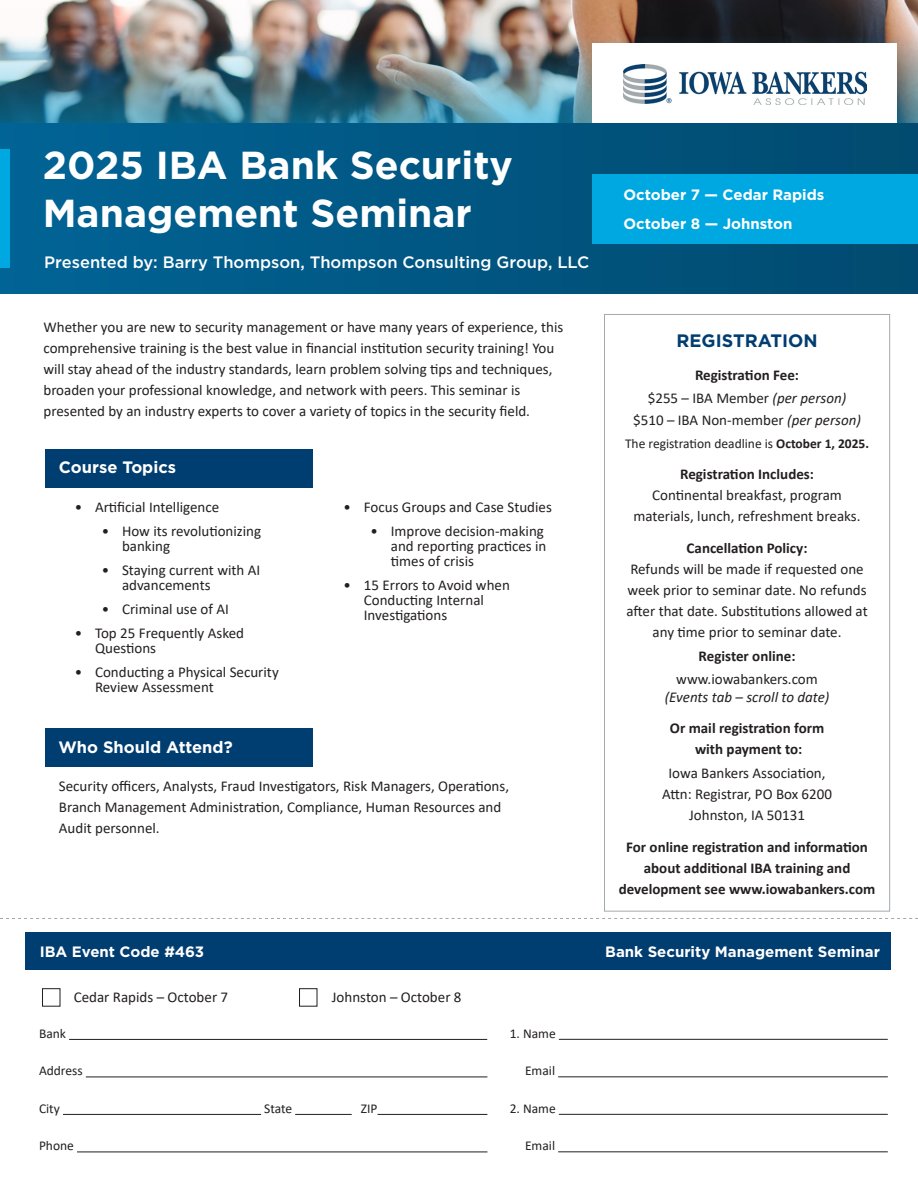
<style>
.page{position:relative;width:918px;height:1188px;background:#fff}
.page>*{position:absolute;margin:0;border:0;box-sizing:border-box;transform-origin:0 0}
.Main_Header{font:700 39px/48px "Gotham";color:#fff}
.t1{font:700 18px "Gotham";color:#003d71}
.Presented_by_text{font:500 16.5px "Gotham";color:#fff}
.SubHeader{font:700 16.5px "Gotham";color:#fff}
.Body_Text{font:15px/21px "Calibri";color:#231f20}
.t2{font:700 15px/21px "Calibri";color:#231f20;text-align:center}
.Header_Date_and_Location{font:700 15px "Gotham";color:#fff}
.t3{font:italic 15px "Calibri";color:#231f20}
.t4{font:13.5px "Calibri";color:#231f20}
.s1{font-style:italic}
.s2{font-weight:700}
</style>
<div class="page">
<div style="left:45px;top:449px;width:268px;height:39px;background:#003d71"></div>
<div style="left:604px;top:314px;width:286px;height:598px;border:1px solid #a3a9ad"></div>
<img style="left:47px;top:0;width:871px;height:9px">
<img style="left:0;top:9px;width:918px;height:115px">
<div style="left:593px;top:44px;width:304px;height:124px;background:#fff"></div>
<div style="left:0;top:124px;width:918px;height:169px;background:linear-gradient(to right,#016395,#014a6f)"></div>
<div style="left:45px;top:728px;width:268px;height:38px;background:#003d71"></div>
<img style="left:623px;top:64px;width:243px;height:40px">
<div style="left:593px;top:174px;width:325px;height:69px;background:#00a8e2"></div>
<hr style="left:69px;top:1039px;width:418px;height:1px;background:#231f20">
<hr style="left:86px;top:1076px;width:401px;height:1px;background:#231f20">
<hr style="left:63px;top:1114px;width:198px;height:1px;background:#231f20">
<hr style="left:295px;top:1114px;width:57px;height:1px;background:#231f20">
<hr style="left:378px;top:1114px;width:109px;height:1px;background:#231f20">
<hr style="left:77px;top:1151px;width:410px;height:1px;background:#231f20">
<hr style="left:559px;top:1039px;width:329px;height:1px;background:#231f20">
<hr style="left:558px;top:1076px;width:330px;height:1px;background:#231f20">
<hr style="left:559px;top:1114px;width:329px;height:1px;background:#231f20">
<hr style="left:558px;top:1151px;width:330px;height:1px;background:#231f20">
<div style="left:26px;top:933px;width:865px;height:37px;background:#003d71"></div>
<svg style="left:0;top:918px;width:918px;height:1px"></svg>
<div style="left:0;top:149px;width:10px;height:119px;background:#00a8e2"></div>
<div style="left:42px;top:988px;width:19px;height:19px;border:1px solid #231f20"></div>
<div style="left:299px;top:988px;width:19px;height:19px;border:1px solid #231f20"></div>
<p class="Main_Header" style="left:43px;top:141px;width:472px">2025 IBA Bank Security<br>Management Seminar</p>
<p class="Presented_by_text" style="left:44px;top:252px;width:547px">Presented by: Barry Thompson, Thompson Consulting Group, LLC</p>
<p class="Header_Date_and_Location" style="left:623px;top:185px;width:203px">October 7 — Cedar Rapids</p>
<p class="Header_Date_and_Location" style="left:623px;top:214px;width:171px">October 8 — Johnston</p>
<p class="Body_Text" style="left:44px;top:316px;width:521px">Whether you are new to security management or have many years of experience, this comprehensive training is the best value in financial institution security training! You will stay ahead of the industry standards, learn problem solving tips and techniques, broaden your professional knowledge, and network with peers. This seminar is presented by an industry experts to cover a variety of topics in the security field.</p>
<p class="SubHeader" style="left:59px;top:457px;width:119px">Course Topics</p>
<p class="Body_Text" style="left:75px;top:496px;width:146px">• Artificial Intelligence</p>
<p class="Body_Text" style="left:122px;top:523px;width:141px;line-height:15px;text-indent:-20px">• How its revolutionizing banking</p>
<p class="Body_Text" style="left:122px;top:562px;width:140px;line-height:15px;text-indent:-20px">• Staying current with AI advancements</p>
<p class="Body_Text" style="left:102px;top:598px;width:129px">• Criminal use of AI</p>
<p class="Body_Text" style="left:95px;top:625px;width:150px;line-height:15px;text-indent:-20px">• Top 25 Frequently Asked<br>Questions</p>
<p class="Body_Text" style="left:95px;top:664px;width:185px;line-height:15px;text-indent:-20px">• Conducting a Physical Security<br>Review Assessment</p>
<p class="Body_Text" style="left:344px;top:496px;width:210px">• Focus Groups and Case Studies</p>
<p class="Body_Text" style="left:391px;top:523px;width:157px;line-height:15px;text-indent:-20px">• Improve decision-making and reporting practices in times of crisis</p>
<p class="Body_Text" style="left:364px;top:577px;width:148px;line-height:15px;text-indent:-20px">• 15 Errors to Avoid when<br>Conducting Internal<br>Investigations</p>
<p class="SubHeader" style="left:58px;top:736px;width:176px">Who Should Attend?</p>
<p class="Body_Text" style="left:59px;top:775px;width:452px">Security officers, Analysts, Fraud Investigators, Risk Managers, Operations,<br>Branch Management Administration, Compliance, Human Resources and<br>Audit personnel.</p>
<p class="Header_Date_and_Location" style="left:40px;top:942px;width:166px">IBA Event Code #463</p>
<p class="Body_Text" style="left:74px;top:986px;width:156px">Cedar Rapids – October 7</p>
<p class="Body_Text" style="left:332px;top:986px;width:131px">Johnston – October 8</p>
<p class="t4" style="left:39px;top:1024px;width:29px">Bank</p>
<p class="t4" style="left:39px;top:1062px;width:45px">Address</p>
<p class="t4" style="left:39px;top:1099px;width:22px">City</p>
<p class="t4" style="left:264px;top:1099px;width:30px">State</p>
<p class="t4" style="left:361px;top:1099px;width:18px">ZIP</p>
<p class="t4" style="left:39px;top:1137px;width:36px">Phone</p>
<p class="t4" style="left:510px;top:1024px;width:47px">1. Name</p>
<p class="t4" style="left:525px;top:1061px;width:32px">Email</p>
<p class="t4" style="left:510px;top:1099px;width:47px">2. Name</p>
<p class="t4" style="left:525px;top:1136px;width:32px">Email</p>
<p class="t1" style="left:677px;top:328px;width:142px">REGISTRATION</p>
<p class="t2" style="left:695px;top:365px;width:106px">Registration Fee:</p>
<p class="Body_Text" style="left:648px;top:387px;width:200px">$255 – IBA Member <span class="s1">(per person)</span></p>
<p class="Body_Text" style="left:633px;top:409px;width:229px">$510 – IBA Non-member <span class="s1">(per person)</span></p>
<p class="t4" style="left:625px;top:434px;width:246px">The registration deadline is <span class="s2">October 1, 2025.</span></p>
<p class="t2" style="left:680px;top:464px;width:135px">Registration Includes:</p>
<p class="Body_Text" style="left:634px;top:484px;width:228px;text-align:center">Continental breakfast, program materials, lunch, refreshment breaks.</p>
<p class="t2" style="left:687px;top:537px;width:122px">Cancellation Policy:</p>
<p class="Body_Text" style="left:626px;top:558px;width:243px;text-align:center">Refunds will be made if requested one week prior to seminar date. No refunds after that date. Substitutions allowed at any time prior to seminar date.</p>
<p class="t2" style="left:699px;top:645px;width:98px">Register online:</p>
<p class="Body_Text" style="left:676px;top:668px;width:143px">www.iowabankers.com</p>
<p class="t3" style="left:665px;top:686px;width:166px">(Events tab – scroll to date)</p>
<p class="t2" style="left:670px;top:717px;width:156px">Or mail registration form</p>
<p class="t2" style="left:695px;top:738px;width:109px">with payment to:</p>
<p class="Body_Text" style="left:669px;top:762px;width:159px">Iowa Bankers Association,</p>
<p class="Body_Text" style="left:662px;top:783px;width:172px">Attn: Registrar, PO Box 6200</p>
<p class="Body_Text" style="left:689px;top:804px;width:117px">Johnston, IA 50131</p>
<p class="t2" style="left:619px;top:836px;width:258px">For online registration and information about additional IBA training and development see www.iowabankers.com</p>
<p class="Header_Date_and_Location" style="left:605px;top:942px;width:276px">Bank Security Management Seminar</p>
</div>
